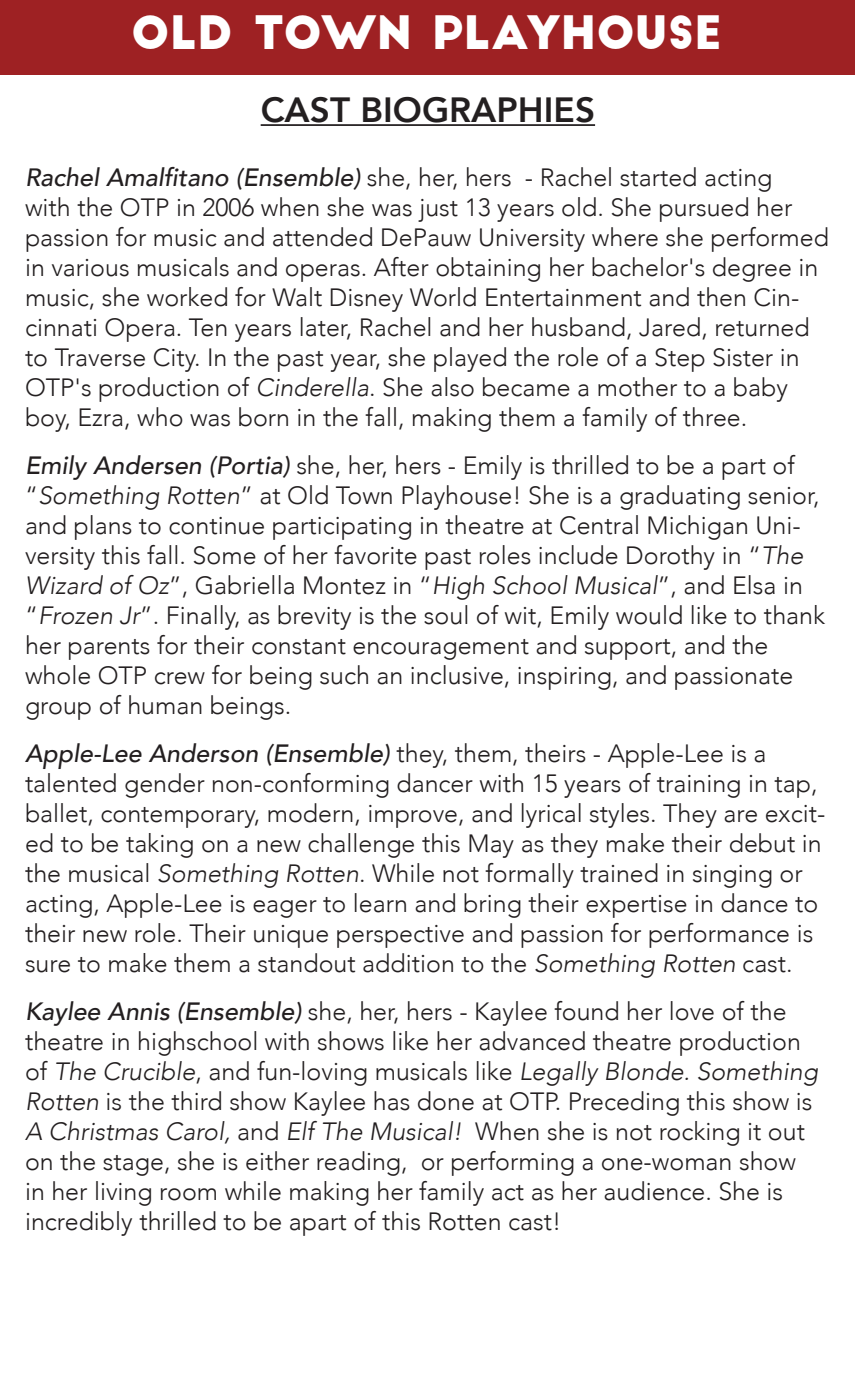
<style>
.page{position:relative;width:855px;height:1395px;background:#fff}
.page>*{position:absolute;margin:0;border:0;box-sizing:border-box;transform-origin:0 0}
.t1{font:45px "Big John";color:#fff}
.t2{font:800 35px "Avenir";color:#231f20}
.t3{font:300 25px/30px "Avenir";color:#231f20}
.s1{font-weight:500;font-style:italic}
.s2{font-style:italic}
</style>
<div class="page">
<div style="left:0;top:0;width:855px;height:75px;background:#9e2123"></div>
<hr style="left:261px;top:124px;width:334px;height:2px;background:#231f20">
<p class="t1" style="left:131px;top:12px;width:592px">OLD TOWN PLAYHOUSE</p>
<p class="t2" style="left:261px;top:83px;width:336px">CAST BIOGRAPHIES</p>
<p class="t3" style="left:25px;top:163px;width:806px"><span class="s1">Rachel Amalfitano (Ensemble)</span> she, her, hers - Rachel started acting<br>with the OTP in 2006 when she was just 13 years old. She pursued her passion for music and attended DePauw University where she performed in various musicals and operas. After obtaining her bachelor's degree in music, she worked for Walt Disney World Entertainment and then Cin&shy;cinnati Opera. Ten years later, Rachel and her husband, Jared, returned to Traverse City. In the past year, she played the role of a Step Sister in OTP's production of <span class="s2">Cinderella</span>. She also became a mother to a baby boy, Ezra, who was born in the fall, making them a family of three.</p>
<p class="t3" style="left:25px;top:451px;width:802px"><span class="s1">Emily Andersen (Portia)</span> she, her, hers - Emily is thrilled to be a part of “<span class="s2">Something Rotten</span>” at Old Town Playhouse! She is a graduating senior, and plans to continue participating in theatre at Central Michigan Uni&shy;versity this fall. Some of her favorite past roles include Dorothy in “<span class="s2">The Wizard of Oz</span>”, Gabriella Montez in “<span class="s2">High School Musical</span>”, and Elsa in “<span class="s2">Frozen Jr</span>”. Finally, as brevity is the soul of wit, Emily would like to thank her parents for their constant encouragement and support, and the whole OTP crew for being such an inclusive, inspiring, and passionate group of human beings.</p>
<p class="t3" style="left:25px;top:739px;width:802px"><span class="s1">Apple-Lee Anderson (Ensemble)</span> they, them, theirs - Apple-Lee is a talented gender non-conforming dancer with 15 years of training in tap, ballet, contemporary, modern, improve, and lyrical styles. They are excit&shy;ed to be taking on a new challenge this May as they make their debut in the musical <span class="s2">Something Rotten</span>. While not formally trained in singing or acting, Apple-Lee is eager to learn and bring their expertise in dance to their new role. Their unique perspective and passion for performance is sure to make them a standout addition to the <span class="s2">Something Rotten</span> cast.</p>
<p class="t3" style="left:25px;top:997px;width:794px"><span class="s1">Kaylee Annis (Ensemble)</span> she, her, hers - Kaylee found her love of the theatre in highschool with shows like her advanced theatre production of <span class="s2">The Crucible</span>, and fun-loving musicals like <span class="s2">Legally Blonde. Something Rotten</span> is the third show Kaylee has done at OTP. Preceding this show is <span class="s2">A Christmas Carol,</span> and <span class="s2">Elf The Musical!</span> When she is not rocking it out on the stage, she is either reading, or performing a one-woman show in her living room while making her family act as her audience. She is incredibly thrilled to be apart of this Rotten cast!</p>
</div>
